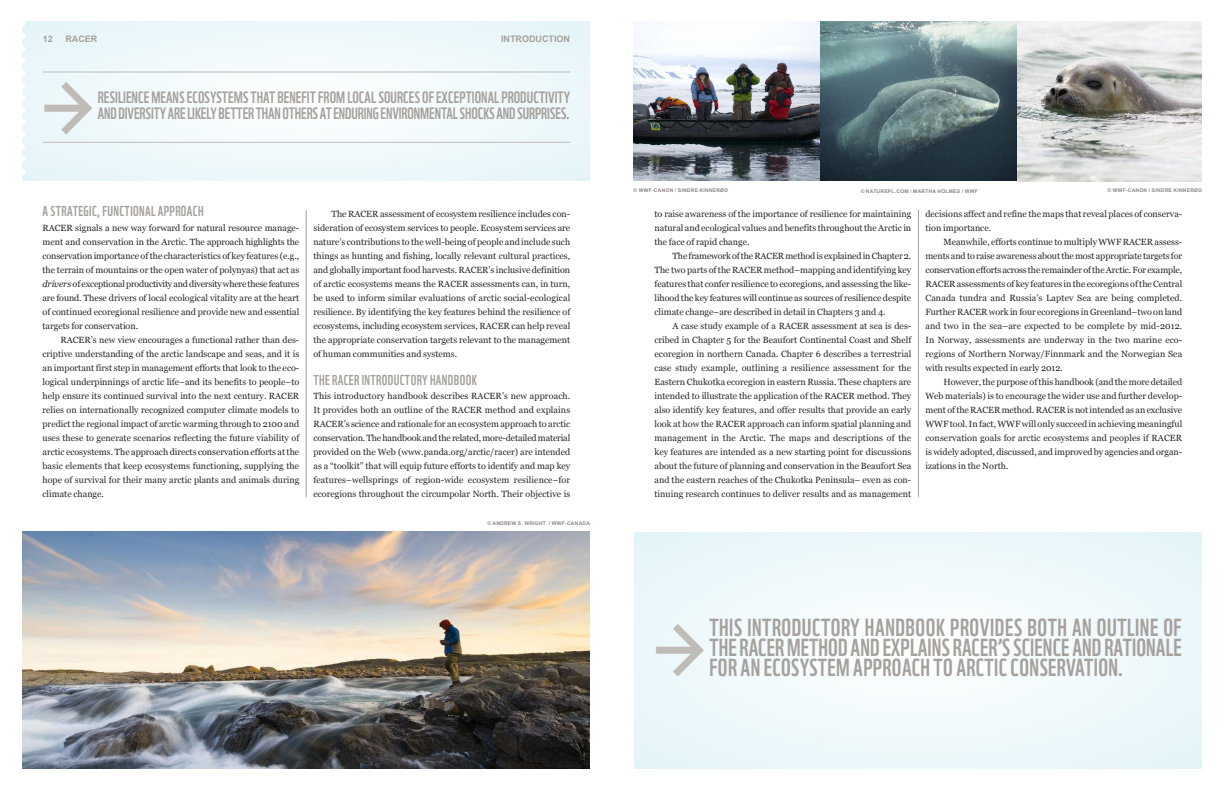
<style>
.page{position:relative;width:1224px;height:792px;background:#fff}
.page>*{position:absolute;margin:0;border:0;box-sizing:border-box;transform-origin:0 0}
.t1{font:24px/20px "WWF";letter-spacing:.015em;color:#a5a19c}
.t2{font:16px/16px "WWF";letter-spacing:.005em;color:#a5a19c}
.t3{font:14px "WWF";letter-spacing:.025em;color:#a5a19c}
.t4{font:9px/14px "Georgia";color:#272627;text-align:justify}
.t5{font:700 9px "Arial";color:#a5a19c}
.t6{font:700 5px "Arial";letter-spacing:.05em;color:#8c8483}
.s1{font-style:italic}
</style>
<div class="page">
<hr style="left:918px;top:210px;width:1px;height:287px;background:#a5a19c">
<img style="left:22px;top:532px;width:568px;height:237px">
<hr style="left:306px;top:210px;width:1px;height:287px;background:#a5a19c">
<div style="left:22px;top:21px;width:568px;height:160px;background:#eff8fb"></div>
<hr style="left:43px;top:72px;width:527px;height:1px;background:#bfbcb8">
<hr style="left:43px;top:142px;width:527px;height:1px;background:#bfbcb8">
<svg style="left:22px;top:21px;width:3px;height:160px"></svg>
<div style="left:634px;top:532px;width:568px;height:237px;background:#eff8fb"></div>
<img style="left:833px;top:21px;width:369px;height:160px">
<img style="left:634px;top:21px;width:199px;height:160px">
<p class="t5" style="left:43px;top:34px;width:12px">12</p>
<p class="t5" style="left:65px;top:34px;width:33px">RACER</p>
<p class="t5" style="left:501px;top:34px;width:70px">INTRODUCTION</p>
<h2 class="t2" style="left:98px;top:90px;width:474px">RESILIENCEMEANSECOSYSTEMSTHATBENEFITFROMLOCALSOURCES OFEXCEPTIONALPRODUCTIVITY<br>ANDDIVERSITYARELIKELYBETTERTHANOTHERSATENDURINGENVIRONMENTALSHOCKSANDSURPRISES.</h2>
<h3 class="t3" style="left:43px;top:206px;width:163px">A STRATEGIC,FUNCTIONAL APPROACH</h3>
<p class="t4" style="left:43px;top:221px;width:258px">RACER signals a new way forward for natural resource manage&shy;ment and conservation in the Arctic. The approach highlights the conservationimportance of the characteristics of key features (e.g., the terrain of mountains or the open water of polynyas) that act as <span class="s1">drivers</span> of exceptionalproductivityanddiversitywherethesefeatures are found. These drivers of local ecological vitality are at the heart of continued ecoregional resilience and provide new and essential targets for conservation.</p>
<p class="t4" style="left:43px;top:333px;width:258px;text-indent:18px">RACER’s new view encourages a functional rather than des&shy;criptive understanding of the arctic landscape and seas, and it is an important first step in management efforts that look to the eco&shy;logical underpinnings of arctic life–and its benefits to people–to help ensure its continued survival into the next century. RACER relies on internationally recognized computer climate models to predict the regional impact of arctic warming through to 2100 and uses these to generate scenarios reflecting the future viability of arctic ecosystems. The approach directs conservation efforts at the basic elements that keep ecosystems functioning, supplying the hope of survival for their many arctic plants and animals during climate change.</p>
<p class="t4" style="left:313px;top:207px;width:258px;text-indent:18px">The RACER assessment of ecosystem resilience includes con&shy;sideration of ecosystem services to people. Ecosystem services are nature’s contributions to the well-being of people and include such things as hunting and fishing, locally relevant cultural practices, and globally important food harvests. RACER’s inclusive definition of arctic ecosystems means the RACER assessments can, in turn, be used to inform similar evaluations of arctic social-ecological resilience. By identifying the key features behind the resilience of ecosystems, including ecosystem services, RACER can help reveal the appropriate conservation targets relevant to the management of human communities and systems.</p>
<h3 class="t3" style="left:313px;top:375px;width:165px">THERACERINTRODUCTORY HANDBOOK</h3>
<p class="t4" style="left:313px;top:389px;width:258px">This introductory handbook describes RACER’s new approach.<br>It provides both an outline of the RACER method and explains RACER’s science and rationale for an ecosystem approach to arctic conservation.Thehandbookandthe related,more-detailedmaterial provided on the Web (www.panda.org/arctic/racer) are intended as a “toolkit” that will equip future efforts to identify and map key features–wellsprings of region-wide ecosystem resilience–for ecoregions throughout the circumpolar North. Their objective is</p>
<p class="t6" style="left:487px;top:520px;width:104px">© ANDREW S. WRIGHT / WWF-CANADA</p>
<p class="t6" style="left:634px;top:187px;width:96px">© WWF-CANON / SINDRE KINNERØD</p>
<p class="t6" style="left:861px;top:188px;width:119px">© NATUREPL.COM / MARTHA HOLMES / WWF</p>
<p class="t6" style="left:1107px;top:187px;width:96px">© WWF-CANON / SINDRE KINNERØD</p>
<p class="t4" style="left:655px;top:207px;width:258px">to raise awareness of the importance of resilience for maintaining natural and ecological values and benefits throughout the Arctic in the face of rapid change.</p>
<p class="t4" style="left:655px;top:249px;width:258px;text-indent:18px">The frameworkoftheRACERmethodis explainedinChapter2.<br>The two parts of the RACER method–mapping and identifying key features that confer resilience to ecoregions, and assessing the like&shy;lihood the key features will continue as sources of resilience despite climate change–are described in detail in Chapters 3 and 4.</p>
<p class="t4" style="left:655px;top:319px;width:258px;text-indent:18px">A case study example of a RACER assessment at sea is des&shy;cribed in Chapter 5 for the Beaufort Continental Coast and Shelf ecoregion in northern Canada. Chapter 6 describes a terrestrial case study example, outlining a resilience assessment for the Eastern Chukotka ecoregion in eastern Russia. These chapters are intended to illustrate the application of the RACER method. They also identify key features, and offer results that provide an early look at how the RACER approach can inform spatial planning and management in the Arctic. The maps and descriptions of the key features are intended as a new starting point for discussions about the future of planning and conservation in the Beaufort Sea and the eastern reaches of the Chukotka Peninsula– even as con&shy;tinuing research continues to deliver results and as management</p>
<p class="t4" style="left:925px;top:207px;width:258px">decisions affect and refine the maps that reveal places of conserva&shy;tion importance.</p>
<p class="t4" style="left:925px;top:235px;width:258px;text-indent:18px">Meanwhile, efforts continue to multiply WWF RACER assess&shy;ments andto raise awareness aboutthemost appropriate targets for conservationefforts across the remainder oftheArctic.For example, RACER assessments of key features in the ecoregions of the Central Canada tundra and Russia’s Laptev Sea are being completed.<br>Further RACER work in four ecoregions in Greenland–two on land and two in the sea–are expected to be complete by mid-2012.<br>In Norway, assessments are underway in the two marine eco&shy;regions of Northern Norway/Finnmark and the Norwegian Sea with results expected in early 2012.</p>
<p class="t4" style="left:925px;top:375px;width:258px;text-indent:18px">However, the purpose of this handbook (and the more detailed Web materials) is to encourage the wider use and further develop&shy;ment of the RACER method. RACER is not intended as an exclusive WWF tool. In fact, WWF will only succeed in achieving meaningful conservation goals for arctic ecosystems and peoples if RACER is widely adopted, discussed, and improved by agencies and organ&shy;izations in the North.</p>
<h1 class="t1" style="left:709px;top:619px;width:474px">THIS INTRODUCTORY HANDBOOK PROVIDES BOTH AN OUTLINE OF<br>THERACERMETHOD AND EXPLAINSRACER’SSCIENCE AND RATIONALE</h1>
<h1 class="t1" style="left:709px;top:659px;width:416px">FOR ANECOSYSTEM APPROACHTO ARCTICCONSERVATION.</h1>
</div>
